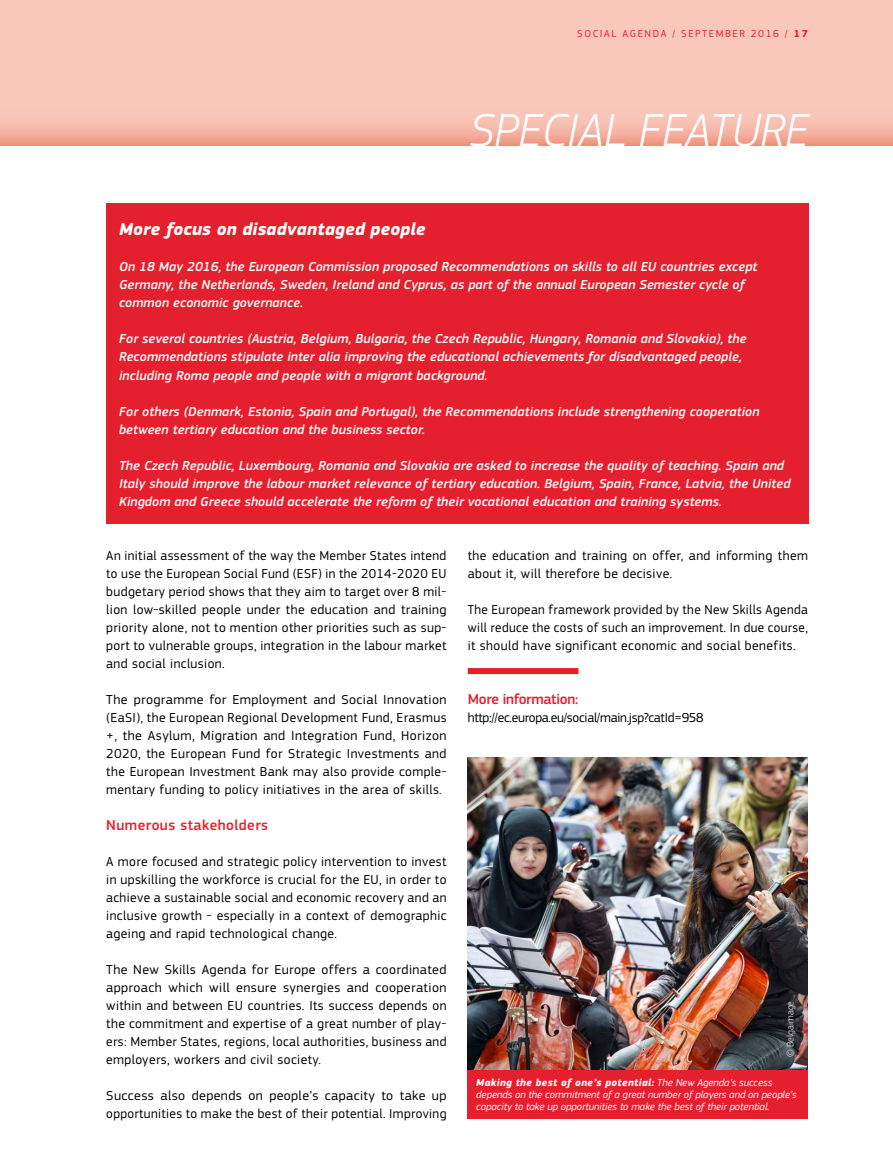
<style>
.page{position:relative;width:893px;height:1170px;background:#fff}
.page>*{position:absolute;margin:0;border:0;box-sizing:border-box;transform-origin:0 0}
.t1{font:italic 300 48px "EC Square Sans Pro";color:#fff}
.Box_Title{font:italic 700 18px "EC Square Sans Pro";letter-spacing:.01em;color:#fff}
.Title_Level_3{font:500 15px "EC Square Sans Pro";letter-spacing:.03em;color:#e5202e}
.For_More_Information{font:500 15px "EC Square Sans Pro";letter-spacing:-.02em;color:#e5202e}
.Body{font:13.5px/18px "EC Square Sans Pro";letter-spacing:.03em;color:#000;text-align:justify}
.Box_Body{font:italic 500 13.5px/18px "EC Square Sans Pro";letter-spacing:.01em;color:#fff}
.Link_FMI{font:13.5px "EC Square Sans Pro";letter-spacing:-.02em;color:#000}
.t2{font:italic 10.5px/12px "EC Square Sans Pro";color:#fff}
.t3{font:10.5px "EC Square Sans Pro";letter-spacing:.15em;color:#e5202e}
.t4{font:300 9.75px "EC Square Sans Pro";color:#fff}
.s1{font-weight:700}
</style>
<div class="page">
<svg style="left:0;top:0;width:893px;height:145px;background:#f8c3b5"></svg>
<div style="left:468px;top:668px;width:110px;height:6px;background:#e5202e"></div>
<img style="left:468px;top:757px;width:340px;height:312px">
<div style="left:468px;top:1069px;width:340px;height:49px;background:#e5202e"></div>
<div style="left:106px;top:203px;width:702px;height:320px;background:#e5202e"></div>
<p class="t3" style="left:577px;top:27px;width:232px">SOCIAL AGENDA / SEPTEMBER 2016 / <span class="s1">17</span></p>
<h1 class="t1" style="left:470px;top:102px;width:340px">SPECIAL FEATURE</h1>
<h4 class="Box_Title" style="left:119px;top:219px;width:308px">More focus on disadvantaged people</h4>
<p class="Box_Body" style="left:119px;top:258px;width:640px">On 18 May 2016, the European Commission proposed Recommendations on skills to all EU countries except<br>Germany, the Netherlands, Sweden, Ireland and Cyprus, as part of the annual European Semester cycle of common economic governance.</p>
<p class="Box_Body" style="left:119px;top:330px;width:629px">For several countries (Austria, Belgium, Bulgaria, the Czech Republic, Hungary, Romania and Slovakia), the<br>Recommendations stipulate inter alia improving the educational achievements for disadvantaged people, including Roma people and people with a migrant background.</p>
<p class="Box_Body" style="left:119px;top:402px;width:642px">For others (Denmark, Estonia, Spain and Portugal), the Recommendations include strengthening cooperation between tertiary education and the business sector.</p>
<p class="Box_Body" style="left:119px;top:456px;width:673px">The Czech Republic, Luxembourg, Romania and Slovakia are asked to increase the quality of teaching. Spain and<br>Italy should improve the labour market relevance of tertiary education. Belgium, Spain, France, Latvia, the United<br>Kingdom and Greece should accelerate the reform of their vocational education and training systems.</p>
<p class="Body" style="left:106px;top:546px;width:342px">An initial assessment of the way the Member States intend to use the European Social Fund (ESF) in the 2014-2020 EU budgetary period shows that they aim to target over 8 mil&shy;lion low-skilled people under the education and training priority alone, not to mention other priorities such as sup&shy;port to vulnerable groups, integration in the labour market and social inclusion.</p>
<p class="Body" style="left:106px;top:690px;width:342px">The programme for Employment and Social Innovation (EaSI), the European Regional Development Fund, Erasmus +, the Asylum, Migration and Integration Fund, Horizon 2020, the European Fund for Strategic Investments and the European Investment Bank may also provide comple&shy;mentary funding to policy initiatives in the area of skills.</p>
<h4 class="Title_Level_3" style="left:106px;top:816px;width:163px">Numerous stakeholders</h4>
<p class="Body" style="left:106px;top:852px;width:342px">A more focused and strategic policy intervention to invest in upskilling the workforce is crucial for the EU, in order to achieve a sustainable social and economic recovery and an inclusive growth - especially in a context of demographic ageing and rapid technological change.</p>
<p class="Body" style="left:106px;top:960px;width:342px">The New Skills Agenda for Europe offers a coordinated approach which will ensure synergies and cooperation within and between EU countries. Its success depends on the commitment and expertise of a great number of play&shy;ers: Member States, regions, local authorities, business and employers, workers and civil society.</p>
<p class="Body" style="left:106px;top:1086px;width:342px">Success also depends on people’s capacity to take up opportunities to make the best of their potential. Improving</p>
<p class="Body" style="left:468px;top:546px;width:342px">the education and training on offer, and informing them about it, will therefore be decisive.</p>
<p class="Body" style="left:468px;top:600px;width:342px">The European framework provided by the New Skills Agenda will reduce the costs of such an improvement. In due course, it should have significant economic and social benefits.</p>
<p class="For_More_Information" style="left:468px;top:690px;width:112px">More information:</p>
<p class="Link_FMI" style="left:468px;top:709px;width:237px">http://ec.europa.eu/social/main.jsp?catId=958</p>
<p class="t4" style="left:785px;top:1056px;width:57px;rotate:-90deg">© Belgaimage</p>
<p class="t2" style="left:476px;top:1076px;width:322px"><span class="s1">Making the best of one’s potential:</span> The New Agenda’s success depends on the commitment of a great number of players and on people’s capacity to take up opportunities to make the best of their potential.</p>
</div>
